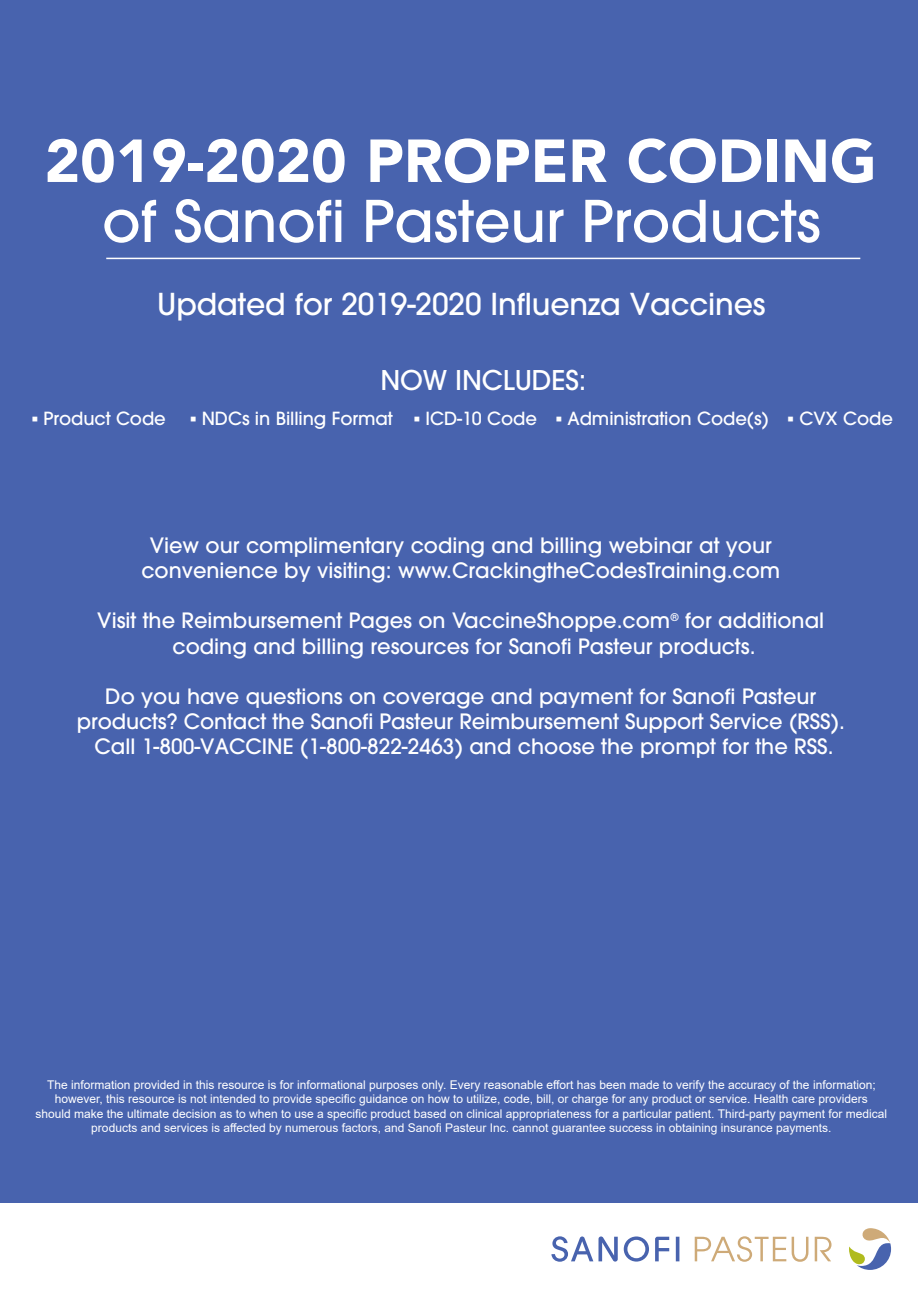
<style>
.page{position:relative;width:918px;height:1296px;background:#fff}
.page>*{position:absolute;margin:0;border:0;box-sizing:border-box;transform-origin:0 0}
.t1{font:900 60px "Avenir";color:#fff}
.t2{font:500 57px "Avant Garde";color:#fff}
.t3{font:500 30px "Avant Garde";letter-spacing:-.005em;color:#fff}
.t4{font:500 27px "Avant Garde";letter-spacing:-.005em;color:#fff}
.t5{font:500 21px/25.2px "Avant Garde";color:#fff;text-align:center}
.t6{font:500 18px "Avant Garde";letter-spacing:-.005em;color:#fff}
.t7{font:12px/14.4px "Arial";color:#fff;text-align:center}
.s1{font-family:"Arial";font-weight:700}
</style>
<div class="page">
<div style="left:0;top:0;width:918px;height:1203px;background:#4863ae"></div>
<svg style="left:551px;top:1236px;width:128px;height:26px"></svg>
<svg style="left:849px;top:1228px;width:42px;height:42px"></svg>
<svg style="left:695px;top:1236px;width:91px;height:26px"></svg>
<svg style="left:792px;top:1237px;width:16px;height:25px"></svg>
<svg style="left:815px;top:1237px;width:17px;height:24px"></svg>
<hr style="left:106px;top:258px;width:754px;height:1px;background:#fff">
<p class="t1" style="left:45px;top:110px;width:833px">2019-2020 PROPER CODING</p>
<p class="t2" style="left:102px;top:186px;width:720px">of Sanofi Pasteur Products</p>
<p class="t3" style="left:157px;top:286px;width:610px">Updated for 2019-2020 Influenza Vaccines</p>
<p class="t4" style="left:380px;top:364px;width:207px">NOW INCLUDES:</p>
<p class="t6" style="left:32px;top:407px;width:136px"><span class="s1">▪</span> Product Code</p>
<p class="t6" style="left:190px;top:407px;width:204px"><span class="s1">▪</span> NDCs in Billing Format</p>
<p class="t6" style="left:414px;top:407px;width:125px"><span class="s1">▪</span> ICD-10 Code</p>
<p class="t6" style="left:556px;top:407px;width:215px"><span class="s1">▪</span> Administration Code(s)</p>
<p class="t6" style="left:788px;top:407px;width:107px"><span class="s1">▪</span> CVX Code</p>
<p class="t5" style="left:141px;top:533px;width:640px">View our complimentary coding and billing webinar at your convenience by visiting: www.CrackingtheCodesTraining.com</p>
<p class="t5" style="left:97px;top:608px;width:729px">Visit the Reimbursement Pages on VaccineShoppe.com<sup>®</sup> for additional coding and billing resources for Sanofi Pasteur products.</p>
<p class="t5" style="left:77px;top:684px;width:769px">Do you have questions on coverage and payment for Sanofi Pasteur products? Contact the Sanofi Pasteur Reimbursement Support Service (RSS).<br>Call 1-800-VACCINE (1-800-822-2463) and choose the prompt for the RSS.</p>
<p class="t7" style="left:36px;top:1077px;width:853px">The information provided in this resource is for informational purposes only. Every reasonable effort has been made to verify the accuracy of the information; however, this resource is not intended to provide specific guidance on how to utilize, code, bill, or charge for any product or service. Health care providers<br>should make the ultimate decision as to when to use a specific product based on clinical appropriateness for a particular patient. Third-party payment for medical products and services is affected by numerous factors, and Sanofi Pasteur Inc. cannot guarantee success in obtaining insurance payments.</p>
</div>
